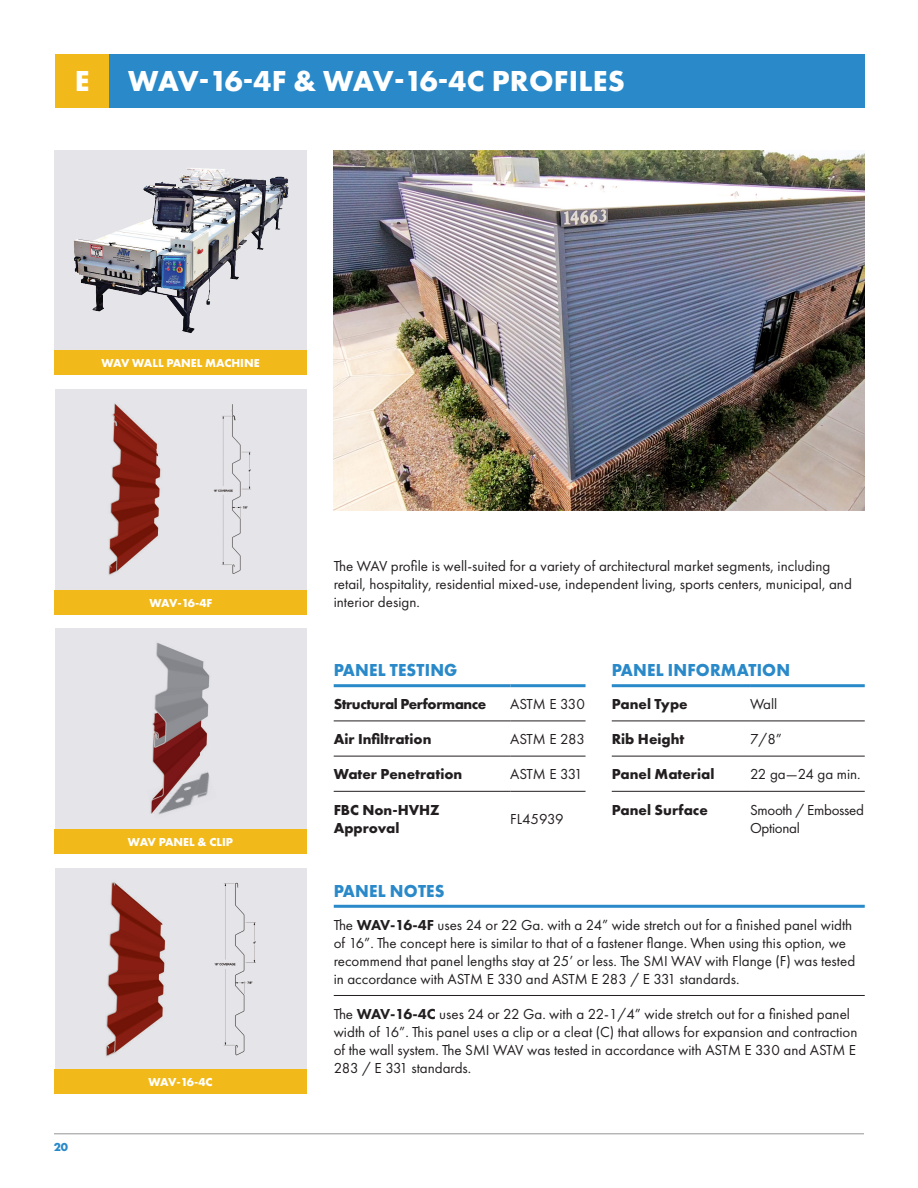
<style>
.page{position:relative;width:918px;height:1188px;background:#fff}
.page>*{position:absolute;margin:0;border:0;box-sizing:border-box;transform-origin:0 0}
.t1{font:700 30px "Futura PT";letter-spacing:.005em;color:#fff}
.t2{font:700 18px "Futura PT";letter-spacing:.01em;color:#2989c9;scale:.95 1}
.t3{font:15px/18px "Futura PT";color:#231f20}
.t4{font:700 15px "Futura PT";color:#231f20}
.t5{font:15px "Futura PT";letter-spacing:-.02em;color:#231f20}
.t6{font:700 15px "Futura PT";letter-spacing:-.03em;color:#231f20}
.t7{font:700 12px "Futura PT";color:#fff}
.t8{font:700 12px "Futura PT";color:#2989c9}
.s1{font-weight:800}
</style>
<div class="page">
<hr style="left:54px;top:1133px;width:810px;height:1px;background:#939598">
<div style="left:56px;top:54px;width:810px;height:54px;background:#2989c9"></div>
<div style="left:56px;top:54px;width:54px;height:54px;background:#f2b91a"></div>
<div style="left:55px;top:389px;width:251px;height:225px;background:#e5e5e9"></div>
<div style="left:55px;top:629px;width:251px;height:225px;background:#e5e5e9"></div>
<div style="left:55px;top:868px;width:251px;height:226px;background:#e5e5e9"></div>
<div style="left:55px;top:150px;width:252px;height:225px;background:#e5e5e9"></div>
<hr style="left:612px;top:721px;width:138px;height:1px;background:#231f20">
<hr style="left:750px;top:721px;width:115px;height:1px;background:#231f20">
<hr style="left:612px;top:756px;width:138px;height:1px;background:#231f20">
<hr style="left:750px;top:756px;width:115px;height:1px;background:#231f20">
<hr style="left:612px;top:791px;width:138px;height:1px;background:#231f20">
<hr style="left:750px;top:791px;width:115px;height:1px;background:#231f20">
<hr style="left:612px;top:684px;width:138px;height:3px;background:#2989c9">
<hr style="left:750px;top:684px;width:115px;height:3px;background:#2989c9">
<hr style="left:334px;top:721px;width:176px;height:1px;background:#231f20">
<hr style="left:510px;top:721px;width:76px;height:1px;background:#231f20">
<hr style="left:334px;top:756px;width:176px;height:1px;background:#231f20">
<hr style="left:510px;top:756px;width:76px;height:1px;background:#231f20">
<hr style="left:334px;top:684px;width:176px;height:3px;background:#2989c9">
<hr style="left:510px;top:684px;width:76px;height:3px;background:#2989c9">
<hr style="left:334px;top:791px;width:176px;height:1px;background:#231f20">
<hr style="left:510px;top:791px;width:76px;height:1px;background:#231f20">
<hr style="left:334px;top:995px;width:531px;height:1px;background:#231f20">
<hr style="left:334px;top:905px;width:531px;height:3px;background:#2989c9">
<img style="left:73px;top:168px;width:216px;height:165px">
<img style="left:108px;top:403px;width:53px;height:172px">
<img style="left:150px;top:643px;width:60px;height:172px">
<div style="left:55px;top:590px;width:252px;height:24px;background:#f2b91a"></div>
<div style="left:55px;top:1069px;width:252px;height:25px;background:#f2b91a"></div>
<div style="left:55px;top:829px;width:252px;height:25px;background:#f2b91a"></div>
<div style="left:55px;top:350px;width:252px;height:25px;background:#f2b91a"></div>
<img style="left:334px;top:150px;width:531px;height:361px">
<img style="left:213px;top:404px;width:38px;height:170px">
<img style="left:106px;top:882px;width:60px;height:175px">
<img style="left:214px;top:882px;width:42px;height:174px">
<p class="t1" style="left:75px;top:62px;width:16px">E</p>
<p class="t1" style="left:128px;top:62px;width:498px">WAV-16-4F &amp; WAV-16-4C PROFILES</p>
<p class="t7" style="left:101px;top:355px;width:160px">WAV WALL PANEL MACHINE</p>
<p class="t7" style="left:150px;top:595px;width:64px">WAV-16-4F</p>
<p class="t7" style="left:128px;top:835px;width:107px">WAV PANEL &amp; CLIP</p>
<p class="t8" style="left:54px;top:1140px;width:16px">20</p>
<p class="t7" style="left:149px;top:1074px;width:66px">WAV-16-4C</p>
<p class="t3" style="left:334px;top:557px;width:520px">The WAV profile is well-suited for a variety of architectural market segments, including retail, hospitality, residential mixed-use, independent living, sports centers, municipal, and interior design.</p>
<p class="t2" style="left:334px;top:658px;width:132px">PANEL TESTING</p>
<p class="t6" style="left:334px;top:694px;width:154px">Structural Performance</p>
<p class="t3" style="left:510px;top:695px;width:76px">ASTM E 330</p>
<p class="t4" style="left:334px;top:730px;width:99px">Air Infiltration</p>
<p class="t3" style="left:510px;top:730px;width:76px">ASTM E 283</p>
<p class="t4" style="left:334px;top:765px;width:130px">Water Penetration</p>
<p class="t3" style="left:510px;top:765px;width:74px">ASTM E 331</p>
<p class="t4" style="left:334px;top:800px;width:108px">FBC Non-HVHZ</p>
<p class="t4" style="left:334px;top:818px;width:67px">Approval</p>
<p class="t3" style="left:510px;top:810px;width:55px">FL45939</p>
<p class="t2" style="left:612px;top:658px;width:189px">PANEL INFORMATION</p>
<p class="t4" style="left:612px;top:694px;width:77px">Panel Type</p>
<p class="t3" style="left:750px;top:695px;width:29px">Wall</p>
<p class="t4" style="left:612px;top:730px;width:74px">Rib Height</p>
<p class="t3" style="left:750px;top:730px;width:34px">7/8”</p>
<p class="t4" style="left:612px;top:765px;width:104px">Panel Material</p>
<p class="t3" style="left:750px;top:765px;width:112px">22 ga—24 ga min.</p>
<p class="t4" style="left:612px;top:800px;width:98px">Panel Surface</p>
<p class="t5" style="left:750px;top:801px;width:116px">Smooth / Embossed</p>
<p class="t5" style="left:750px;top:819px;width:51px">Optional</p>
<p class="t2" style="left:334px;top:879px;width:118px">PANEL NOTES</p>
<p class="t3" style="left:334px;top:916px;width:523px">The <span class="s1">WAV-16-4F</span> uses 24 or 22 Ga. with a 24” wide stretch out for a finished panel width of 16”. The concept here is similar to that of a fastener flange. When using this option, we recommend that panel lengths stay at 25’ or less. The SMI WAV with Flange (F) was tested in accordance with ASTM E 330 and ASTM E 283 / E 331 standards.</p>
<p class="t3" style="left:334px;top:1005px;width:525px">The <span class="s1">WAV-16-4C</span> uses 24 or 22 Ga. with a 22-1/4” wide stretch out for a finished panel width of 16”. This panel uses a clip or a cleat (C) that allows for expansion and contraction of the wall system. The SMI WAV was tested in accordance with ASTM E 330 and ASTM E 283 / E 331 standards.</p>
</div>
